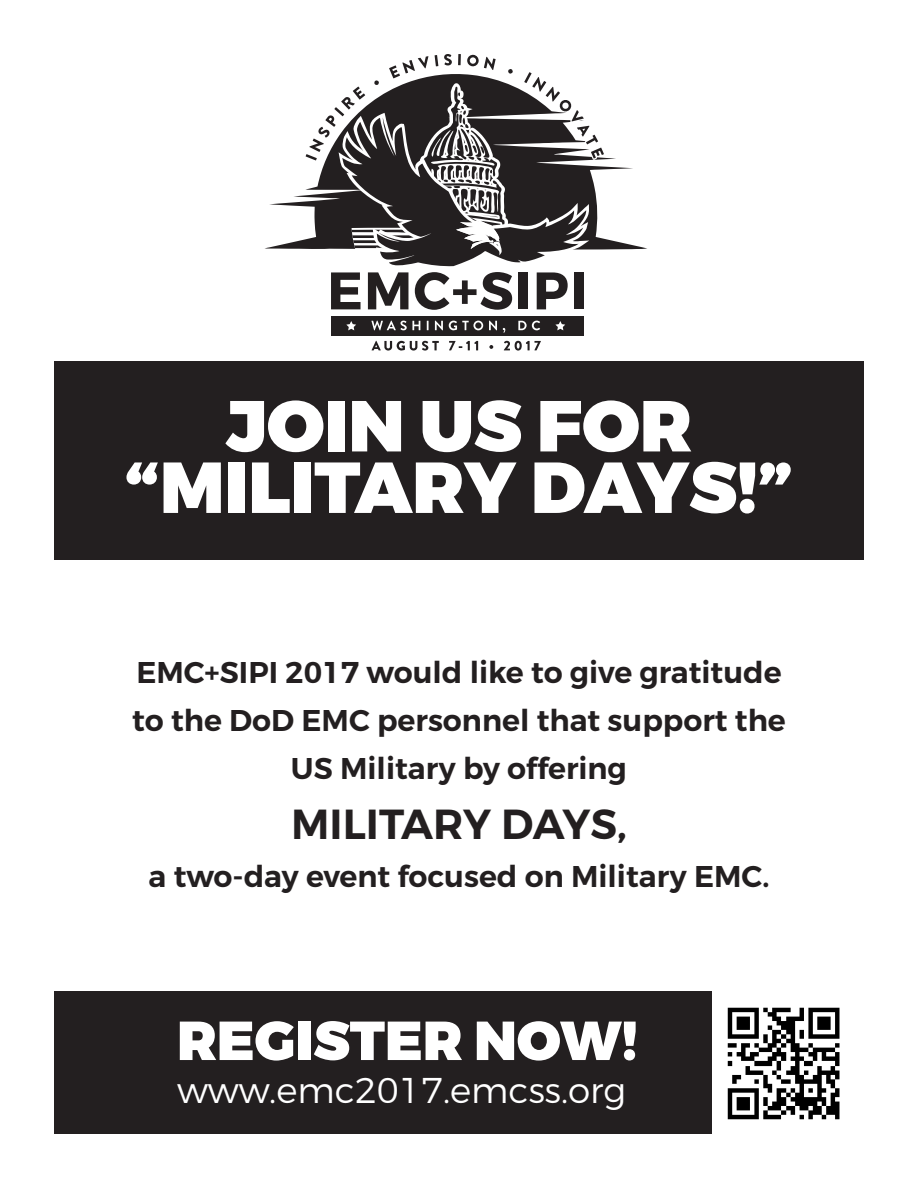
<style>
.page{position:relative;width:918px;height:1188px;background:#fff}
.page>*{position:absolute;margin:0;border:0;box-sizing:border-box;transform-origin:0 0}
.t1{font:900 72px "Montserrat";color:#fff}
.t2{font:900 54.9px "Montserrat";color:#fff}
.t3{font:600 42px "Montserrat";color:#231f20}
.t4{font:300 35.85px "Montserrat";color:#fff}
.t5{font:600 30px "Montserrat";color:#231f20}
</style>
<div class="page">
<svg style="left:372px;top:341px;width:67px;height:10px"></svg>
<svg style="left:449px;top:341px;width:29px;height:9px"></svg>
<svg style="left:489px;top:345px;width:4px;height:4px"></svg>
<svg style="left:504px;top:341px;width:37px;height:10px"></svg>
<div style="left:331px;top:316px;width:252px;height:20px;background:#231f20"></div>
<svg style="left:371px;top:321px;width:49px;height:9px"></svg>
<svg style="left:427px;top:321px;width:2px;height:9px"></svg>
<svg style="left:435px;top:321px;width:8px;height:9px"></svg>
<svg style="left:449px;top:321px;width:34px;height:9px"></svg>
<svg style="left:489px;top:321px;width:8px;height:9px"></svg>
<svg style="left:518px;top:321px;width:22px;height:9px"></svg>
<svg style="left:346px;top:321px;width:10px;height:9px"></svg>
<svg style="left:555px;top:321px;width:10px;height:9px"></svg>
<svg style="left:265px;top:155px;width:382px;height:95px"></svg>
<svg style="left:306px;top:54px;width:298px;height:256px"></svg>
<div style="left:574px;top:272px;width:9px;height:37px;background:#231f20"></div>
<div style="left:54px;top:361px;width:810px;height:198px;background:#231f20"></div>
<div style="left:54px;top:992px;width:730px;height:142px;background:#231f20"></div>
<img style="left:712px;top:992px;width:128px;height:142px">
<p class="t1" style="left:226px;top:381px;width:468px">JOIN US FOR</p>
<p class="t1" style="left:125px;top:442px;width:669px">“MILITARY DAYS!”</p>
<p class="t5" style="left:136px;top:653px;width:647px">EMC+SIPI 2017 would like to give gratitude</p>
<p class="t5" style="left:132px;top:701px;width:655px">to the DoD EMC personnel that support the</p>
<p class="t5" style="left:291px;top:749px;width:338px">US Military by offering</p>
<p class="t3" style="left:291px;top:798px;width:337px">MILITARY DAYS,</p>
<p class="t5" style="left:149px;top:857px;width:622px">a two-day event focused on Military EMC.</p>
<p class="t2" style="left:177px;top:1006px;width:462px">REGISTER NOW!</p>
<p class="t4" style="left:177px;top:1068px;width:451px">www.emc2017.emcss.org</p>
</div>
